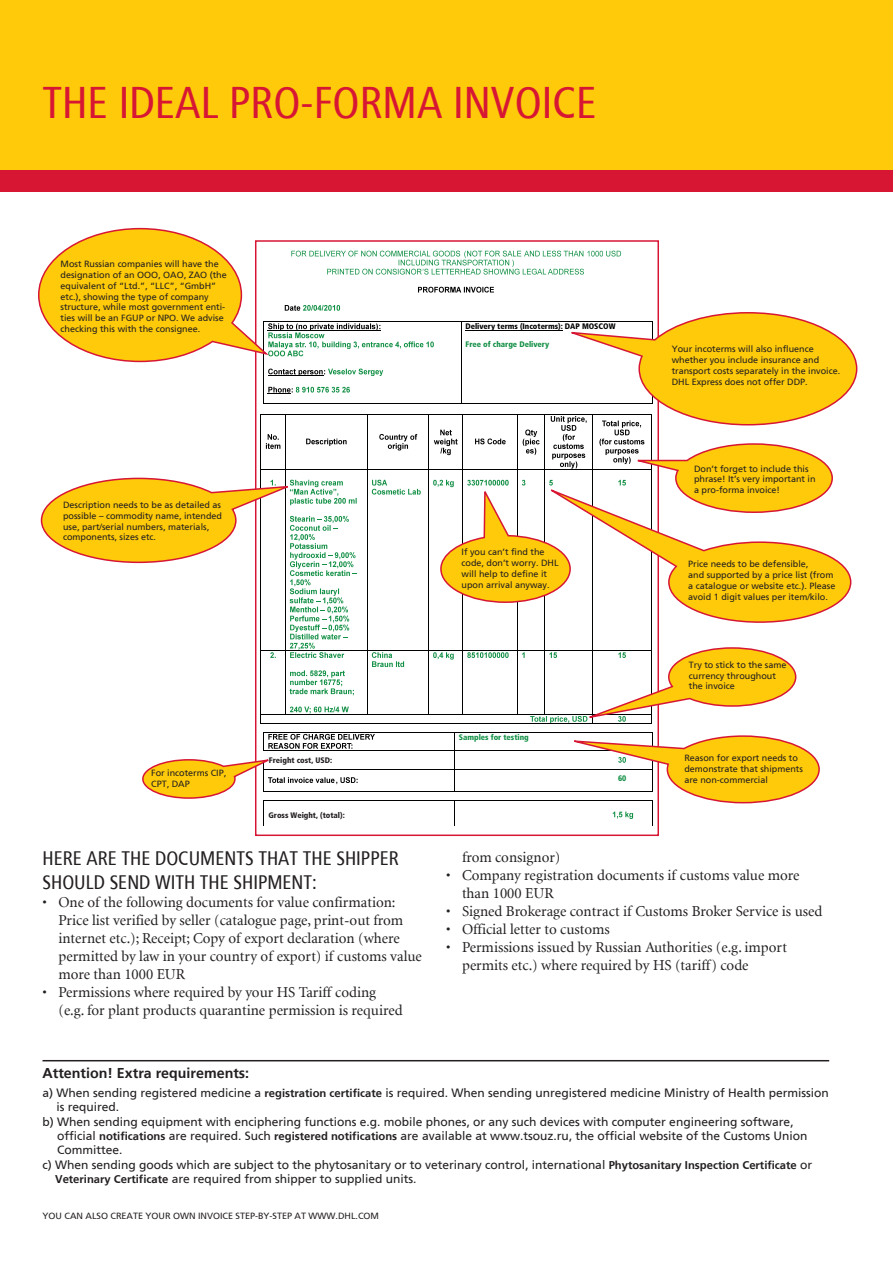
<style>
.page{position:relative;width:893px;height:1263px;background:#fff}
.page>*{position:absolute;margin:0;border:0;box-sizing:border-box;transform-origin:0 0}
.t1{font:condensed 44.25px "Frutiger LTCYR";color:#d71634}
.t2{font:condensed 19.5px/23.4px "Frutiger LTCYR";color:#231f20}
.t3{font:15px/18px "Minion CYR";color:#231f20}
.t4{font:700 14.25px "Frutiger LTCYR";color:#231f20}
.t5{font:12px/14.4px "Frutiger LTCYR";color:#231f20}
.t6{font:9px/10.8px "Frutiger LTCYR";color:#231f20}
.t7{font:900 condensed 7.95px "Frutiger LTCYR";color:#118f44}
.t8{font:900 condensed 7.95px "Frutiger LTCYR";color:#231f20}
.t9{font:900 condensed 7.95px "Frutiger LTCYR";color:#000101}
.s1{font-weight:700;font-size:11.25px}
</style>
<div class="page">
<div style="left:0;top:0;width:893px;height:175px;background:#feca0a"></div>
<div style="left:0;top:170px;width:893px;height:21px;background:#d71634"></div>
<hr style="left:264px;top:732px;width:191px;height:1px;background:#000101">
<hr style="left:455px;top:732px;width:198px;height:1px;background:#000101">
<hr style="left:264px;top:751px;width:191px;height:1px;background:#000101">
<hr style="left:455px;top:751px;width:198px;height:1px;background:#000101">
<hr style="left:264px;top:769px;width:191px;height:1px;background:#000101">
<hr style="left:455px;top:769px;width:198px;height:1px;background:#000101">
<hr style="left:264px;top:791px;width:191px;height:1px;background:#000101">
<hr style="left:455px;top:791px;width:198px;height:1px;background:#000101">
<hr style="left:264px;top:800px;width:191px;height:1px;background:#000101">
<hr style="left:455px;top:800px;width:198px;height:1px;background:#000101">
<hr style="left:43px;top:1060px;width:786px;height:1px;background:#231f20">
<svg style="left:142px;top:732px;width:233px;height:94px"></svg>
<svg style="left:38px;top:227px;width:820px;height:497px"></svg>
<svg style="left:557px;top:732px;width:263px;height:94px"></svg>
<p class="t1" style="left:43px;top:79px;width:556px">THE IDEAL PRO-FORMA INVOICE</p>
<p class="t6" style="left:61px;top:259px;width:168px">Most Russian companies will have the designation of an OOO, OAO, ZAO (the equivalent of “Ltd.”, “LLC”, “GmbH” etc.), showing the type of company structure, while most government enti&shy;ties will be an FGUP or NPO. We advise checking this with the consignee.</p>
<p class="t6" style="left:63px;top:500px;width:161px">Description needs to be as detailed as possible – commodity name, intended use, part/serial numbers, materials, components, sizes etc.</p>
<p class="t6" style="left:151px;top:768px;width:77px">For incoterms CIP,<br>CPT, DAP</p>
<p class="t8" style="left:269px;top:755px;width:65px">Freight cost, USD:</p>
<p class="t8" style="left:269px;top:810px;width:78px">Gross Weight, (total):</p>
<p class="t9" style="left:465px;top:322px;width:152px">Delivery terms (Incoterms): DAP MOSCOW</p>
<p class="t7" style="left:466px;top:340px;width:85px">Free of charge Delivery</p>
<p class="t6" style="left:461px;top:547px;width:99px">If you can’t find the code, don’t worry. DHL will help to define it upon arrival anyway.</p>
<p class="t7" style="left:459px;top:732px;width:71px">Samples for testing</p>
<p class="t7" style="left:618px;top:774px;width:10px">60</p>
<p class="t6" style="left:672px;top:344px;width:170px">Your incoterms will also influence whether you include insurance and transport costs separately in the invoice.<br>DHL Express does not offer DDP.</p>
<p class="t6" style="left:694px;top:463px;width:123px">Don’t forget to include this phrase! It’s very important in a pro-forma invoice!</p>
<p class="t6" style="left:688px;top:559px;width:149px">Price needs to be defensible,<br>and supported by a price list (from a catalogue or website etc.). Please avoid 1 digit values per item/kilo.</p>
<p class="t6" style="left:689px;top:659px;width:99px">Try to stick to the same currency throughout the invoice</p>
<p class="t6" style="left:684px;top:753px;width:120px">Reason for export needs to demonstrate that shipments are non-commercial</p>
<p class="t2" style="left:43px;top:847px;width:358px">HERE ARE THE DOCUMENTS THAT THE SHIPPER<br>SHOULD SEND WITH THE SHIPMENT:</p>
<p class="t3" style="left:58px;top:892px;width:365px;text-indent:-16px">• One of the following documents for value confirmation:<br>Price list verified by seller (catalogue page, print-out from internet etc.); Receipt; Copy of export declaration (where permitted by law in your country of export) if customs value more than 1000 EUR</p>
<p class="t3" style="left:58px;top:982px;width:346px;text-indent:-16px">• Permissions where required by your HS Tariff coding (e.g. for plant products quarantine permission is required</p>
<p class="t3" style="left:462px;top:848px;width:100px">from consignor)</p>
<p class="t3" style="left:462px;top:866px;width:339px;text-indent:-16px">• Company registration documents if customs value more than 1000 EUR</p>
<p class="t3" style="left:446px;top:902px;width:378px">• Signed Brokerage contract if Customs Broker Service is used</p>
<p class="t3" style="left:446px;top:920px;width:165px">• Official letter to customs</p>
<p class="t3" style="left:462px;top:938px;width:326px;text-indent:-16px">• Permissions issued by Russian Authorities (e.g. import permits etc.) where required by HS (tariff) code</p>
<p class="t4" style="left:43px;top:1065px;width:208px">Attention! Extra requirements:</p>
<p class="t5" style="left:57px;top:1085px;width:774px;text-indent:-14px">a) When sending registered medicine a <span class="s1">registration certificate</span> is required. When sending unregistered medicine Ministry of Health permission is required.</p>
<p class="t5" style="left:57px;top:1114px;width:752px;text-indent:-15px">b) When sending equipment with enciphering functions e.g. mobile phones, or any such devices with computer engineering software, official <span class="s1">notifications</span> are required. Such <span class="s1">registered notifications</span> are available at www.tsouz.ru, the official website of the Customs Union<br>Committee.</p>
<p class="t5" style="left:55px;top:1157px;width:758px;text-indent:-13px">c) When sending goods which are subject to the phytosanitary or to veterinary control, international <span class="s1">Phytosanitary Inspection Certificate</span> or<br><span class="s1">Veterinary Certificate</span> are required from shipper to supplied units.</p>
<p class="t6" style="left:43px;top:1210px;width:338px">YOU CAN ALSO CREATE YOUR OWN INVOICE STEP-BY-STEP AT WWW.DHL.COM</p>
</div>
